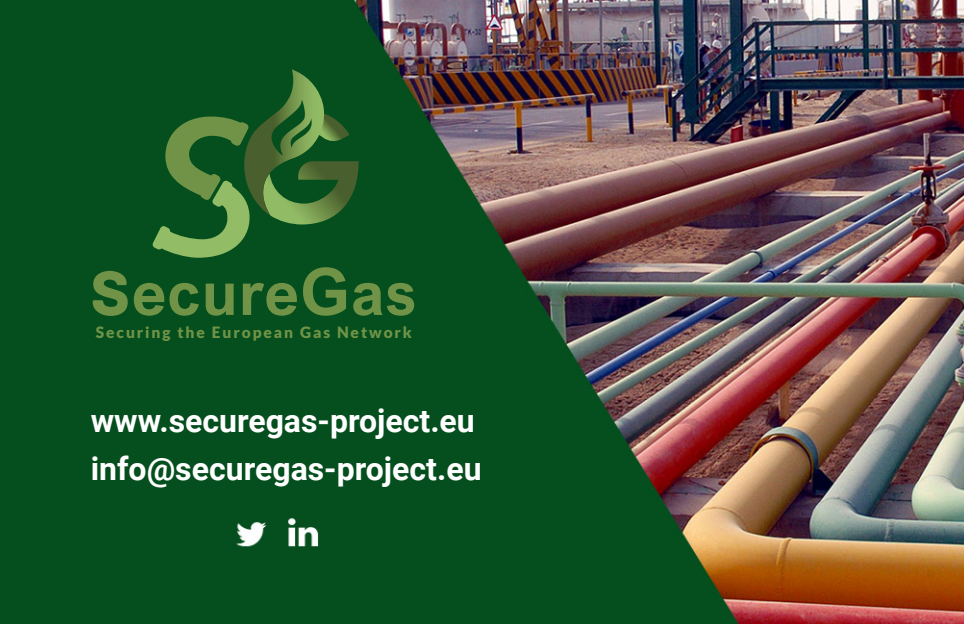
<style>
.page{position:relative;width:964px;height:624px;background:#fff}
.page>*{position:absolute;margin:0;border:0;box-sizing:border-box;transform-origin:0 0}
.t1{font:700 60.4px "Arial Nova";letter-spacing:.015em;color:#709347}
.t2{font:700 32px "Roboto";color:#fff}
.t3{font:900 15.6px "Lato";letter-spacing:.125em;color:#709347}
.s1{font-family:"Archive";font-weight:400;font-size:65.6px}
.s2{font-size:65.6px}
</style>
<div class="page">
<img style="left:0;top:0;width:964px;height:624px">
<svg style="left:152px;top:69px;width:207px;height:189px;background:#2b672e"></svg>
<p class="t1" style="left:91px;top:258px;width:327px"><span class="s1">S</span>ecure<span class="s2">G</span>as</p>
<p class="t3" style="left:96px;top:323px;width:317px">Securing the European Gas Network</p>
<p class="t2" style="left:91px;top:398px;width:386px">www.securegas-project.eu</p>
<p class="t2" style="left:91px;top:446px;width:392px">info@securegas-project.eu</p>
</div>
